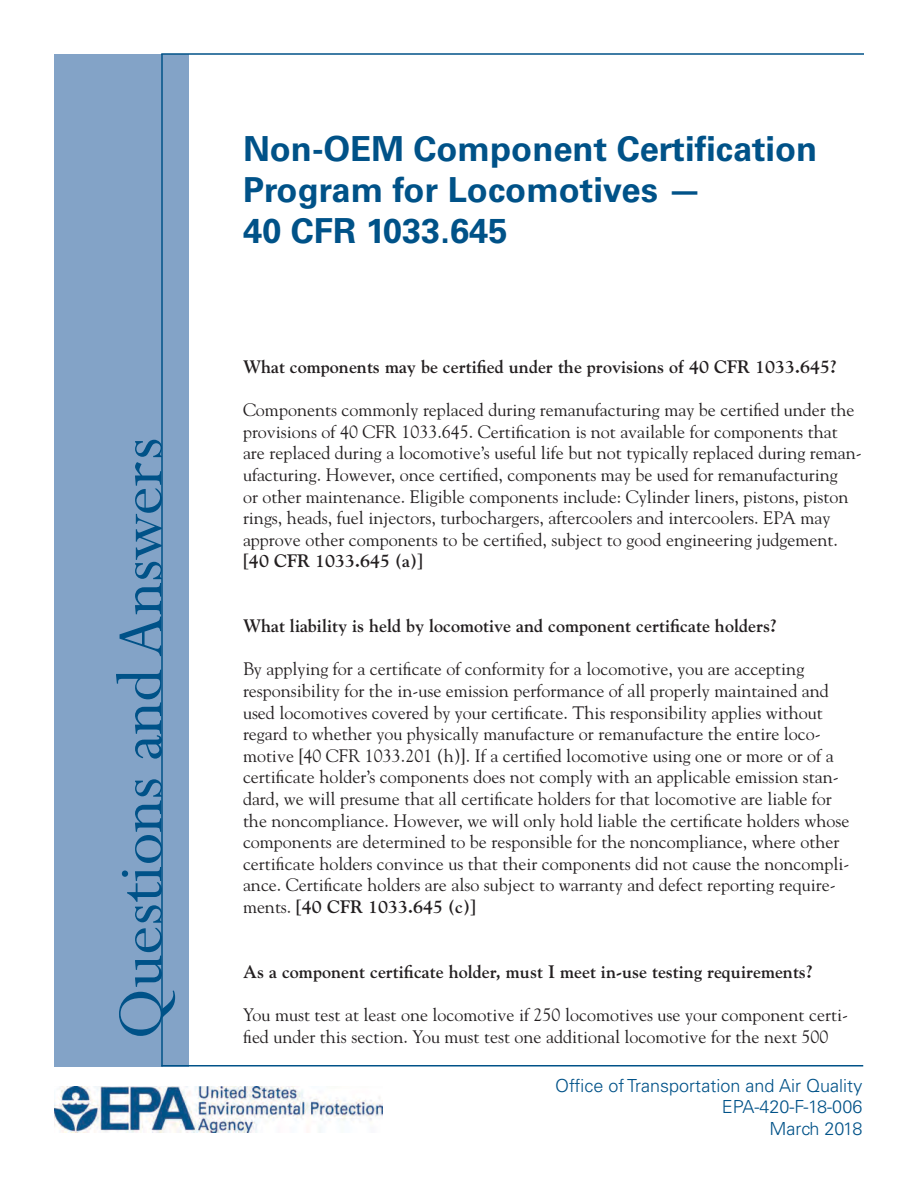
<style>
.page{position:relative;width:918px;height:1188px;background:#fff}
.page>*{position:absolute;margin:0;border:0;box-sizing:border-box;transform-origin:0 0}
.t1{font:72px "Perpetua";color:#005288}
.t2{font:700 34.5px/41.4px "Univers LT Std";color:#005288}
.t3{font:18px/21.6px "Goudy Std";color:#231f20}
.t4{font:700 18px "Goudy Std";color:#231f20}
.t5{font:300 18px/21.6px "Univers LT Std";color:#005288;text-align:right}
.s1{font-weight:700}
</style>
<div class="page">
<div style="left:54px;top:54px;width:134px;height:1012px;background:#83a3c7"></div>
<hr style="left:161px;top:53px;width:703px;height:2px;background:#005288">
<hr style="left:161px;top:1065px;width:702px;height:1px;background:#005288">
<hr style="left:161px;top:54px;width:2px;height:1012px;background:#005288">
<img style="left:54px;top:1087px;width:328px;height:45px">
<p class="t1" style="left:95px;top:1040px;width:604px;rotate:-90deg">Questions and Answers</p>
<h1 class="t2" style="left:243px;top:128px;width:576px">Non-OEM Component Certifcation<br>Program for Locomotives —<br>40 CFR 1033.645</h1>
<h4 class="t4" style="left:243px;top:356px;width:596px">What components may be certifed under the provisions of 40 CFR 1033.645?</h4>
<p class="t3" style="left:243px;top:399px;width:620px">Components commonly replaced during remanufacturing may be certifed under the provisions of 40 CFR 1033.645. Certifcation is not available for components that are replaced during a locomotive’s useful life but not typically replaced during reman&shy;ufacturing. However, once certifed, components may be used for remanufacturing<br>or other maintenance. Eligible components include: Cylinder liners, pistons, piston rings, heads, fuel injectors, turbochargers, aftercoolers and intercoolers. EPA may approve other components to be certifed, subject to good engineering judgement.</p>
<p class="t4" style="left:243px;top:550px;width:182px">[40 CFR 1033.645 (a)]</p>
<h4 class="t4" style="left:243px;top:615px;width:536px">What liability is held by locomotive and component certifcate holders?</h4>
<p class="t3" style="left:243px;top:658px;width:608px">By applying for a certifcate of conformity for a locomotive, you are accepting responsibility for the in-use emission performance of all properly maintained and used locomotives covered by your certifcate. This responsibility applies without regard to whether you physically manufacture or remanufacture the entire loco&shy;motive [40 CFR 1033.201 (h)]. If a certifed locomotive using one or more or of a certifcate holder’s components does not comply with an applicable emission stan&shy;dard, we will presume that all certifcate holders for that locomotive are liable for the noncompliance. However, we will only hold liable the certifcate holders whose components are determined to be responsible for the noncompliance, where other certifcate holders convince us that their components did not cause the noncompli&shy;ance. Certifcate holders are also subject to warranty and defect reporting require&shy;ments. <span class="s1">[40 CFR 1033.645 (c)]</span></p>
<h4 class="t4" style="left:243px;top:961px;width:572px">As a component certifcate holder, must I meet in-use testing requirements?</h4>
<p class="t3" style="left:243px;top:1004px;width:607px">You must test at least one locomotive if 250 locomotives use your component certi&shy;fed under this section. You must test one additional locomotive for the next 500</p>
<p class="t5" style="left:555px;top:1074px;width:309px">Offce of Transportation and Air Quality<br>EPA-420-F-18-006<br>March 2018</p>
</div>
